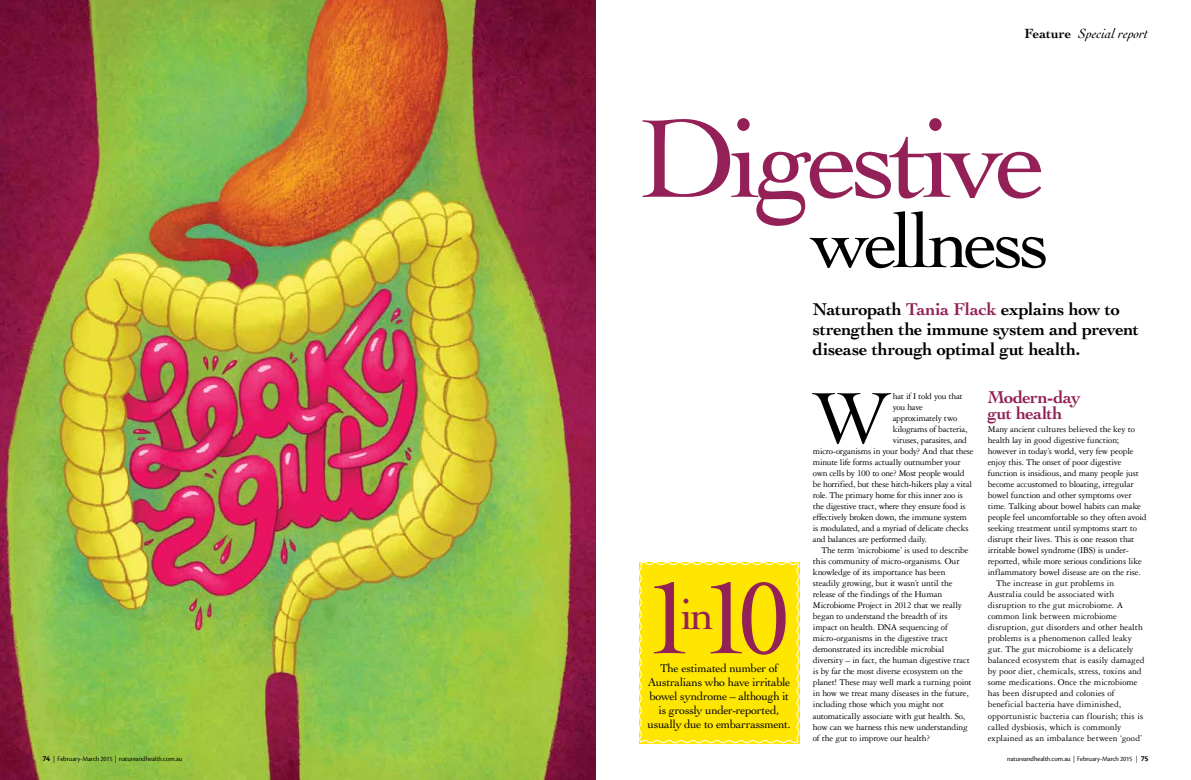
<style>
.page{position:relative;width:1191px;height:780px;background:#fff}
.page>*{position:absolute;margin:0;border:0;box-sizing:border-box;transform-origin:0 0}
.t1{font:116.8px "Cochin LT Std";letter-spacing:-.06em;color:#932056}
.t2{font:106.4px "Cochin LT Std";color:#932056}
.t3{font:78.2px "Cochin LT Std";letter-spacing:-.06em;color:#000}
.t4{font:76.8px "Cochin LT Std";color:#000}
.t5{font:45.2px "Cochin LT Std";color:#932056}
.t6{font:700 18px/20px "Cochin LT Std";letter-spacing:-.015em;color:#000}
.t7{font:700 18px/16px "Cochin LT Std";letter-spacing:-.025em;color:#932056}
.t8{font:italic 14px "Cochin LT Std";color:#000}
.t9{font:12px/14px "Cochin LT Std";letter-spacing:-.025em;color:#000;text-align:center}
.t10{font:9.5px "Garamond 3 LT Std";letter-spacing:-.01em;color:#000}
.t11{font:9.5px "Garamond 3 LT Std";letter-spacing:.01em;color:#000}
.t12{font:9.5px "Garamond 3 LT Std";letter-spacing:-.03em;color:#000}
.t13{font:9.5px "Garamond 3 LT Std";letter-spacing:.015em;color:#000}
.t14{font:7px "Cronos Pro Disp";color:#000}
.s1{font-weight:700;font-style:normal}
.s2{color:#932056}
.s3{font-family:"Cronos Pro";font-weight:700;font-size:8px}
</style>
<div class="page">
<img style="left:0;top:0;width:595px;height:780px">
<div style="left:639px;top:562px;width:161px;height:182px;background:#ffe600"></div>
<h3 class="t8" style="left:1024px;top:26px;width:125px"><span class="s1">Feature</span> Special report</h3>
<h1 class="t1" style="left:638px;top:92px;width:410px">Digestive</h1>
<h3 class="t3" style="left:812px;top:197px;width:239px">wellness</h3>
<h2 class="t2" style="left:643px;top:557px;width:148px">110</h2>
<h3 class="t5" style="left:681px;top:589px;width:35px">in</h3>
<p class="t9" style="left:647px;top:661px;width:145px">The estimated number of<br>Australians who have irritable bowel syndrome – although it is grossly under-reported, usually due to embarrassment.</p>
<h3 class="t6" style="left:813px;top:299px;width:328px">Naturopath <span class="s2">Tania Flack</span> explains how to strengthen the immune system and prevent disease through optimal gut health.</h3>
<h3 class="t7" style="left:987px;top:389px;width:94px">Modern-day gut health</h3>
<p class="t10" style="left:987px;top:424px;width:149px">Many ancient cultures believed the key to</p>
<p class="t10" style="left:987px;top:435px;width:133px">health lay in good digestive function;</p>
<p class="t10" style="left:987px;top:446px;width:147px">however in today’s world, very few people</p>
<p class="t10" style="left:987px;top:457px;width:135px">enjoy this. The onset of poor digestive</p>
<p class="t10" style="left:987px;top:468px;width:153px">function is insidious, and many people just</p>
<p class="t10" style="left:987px;top:479px;width:147px">become accustomed to bloating, irregular</p>
<p class="t10" style="left:987px;top:490px;width:145px">bowel function and other symptoms over</p>
<p class="t10" style="left:987px;top:501px;width:155px">time. Talking about bowel habits can make</p>
<p class="t10" style="left:987px;top:512px;width:160px">people feel uncomfortable so they often avoid</p>
<p class="t10" style="left:987px;top:523px;width:151px">seeking treatment until symptoms start to</p>
<p class="t10" style="left:987px;top:534px;width:148px">disrupt their lives. This is one reason that</p>
<p class="t10" style="left:987px;top:545px;width:143px">irritable bowel syndrome (IBS) is under-</p>
<p class="t10" style="left:987px;top:556px;width:155px">reported, while more serious conditions like</p>
<p class="t10" style="left:987px;top:567px;width:154px">inflammatory bowel disease are on the rise.</p>
<p class="t10" style="left:996px;top:578px;width:119px">The increase in gut problems in</p>
<p class="t11" style="left:987px;top:589px;width:128px">Australia could be associated with</p>
<p class="t10" style="left:987px;top:600px;width:137px">disruption to the gut microbiome. A</p>
<p class="t10" style="left:987px;top:611px;width:131px">common link between microbiome</p>
<p class="t10" style="left:987px;top:622px;width:156px">disruption, gut disorders and other health</p>
<p class="t10" style="left:987px;top:633px;width:146px">problems is a phenomenon called leaky</p>
<p class="t10" style="left:987px;top:644px;width:147px">gut. The gut microbiome is a delicately</p>
<p class="t11" style="left:987px;top:655px;width:158px">balanced ecosystem that is easily damaged</p>
<p class="t11" style="left:987px;top:666px;width:155px">by poor diet, chemicals, stress, toxins and</p>
<p class="t10" style="left:987px;top:677px;width:151px">some medications. Once the microbiome</p>
<p class="t10" style="left:987px;top:688px;width:128px">has been disrupted and colonies of</p>
<p class="t11" style="left:987px;top:699px;width:135px">beneficial bacteria have diminished,</p>
<p class="t11" style="left:987px;top:710px;width:157px">opportunistic bacteria can flourish; this is</p>
<p class="t10" style="left:987px;top:721px;width:135px">called dysbiosis, which is commonly</p>
<p class="t13" style="left:987px;top:732px;width:156px">explained as an imbalance between ‘good’</p>
<h3 class="t4" style="left:813px;top:374px;width:78px">W</h3>
<p class="t10" style="left:892px;top:391px;width:71px">hat if I told you that</p>
<p class="t10" style="left:892px;top:402px;width:32px">you have</p>
<p class="t12" style="left:892px;top:413px;width:66px">approximately two</p>
<p class="t10" style="left:892px;top:424px;width:76px">kilograms of bacteria,</p>
<p class="t10" style="left:892px;top:435px;width:76px">viruses, parasites, and</p>
<p class="t10" style="left:813px;top:446px;width:162px">micro-organisms in your body? And that these</p>
<p class="t10" style="left:813px;top:457px;width:149px">minute life forms actually outnumber your</p>
<p class="t12" style="left:813px;top:468px;width:153px">own cells by 100 to one? Most people would</p>
<p class="t10" style="left:813px;top:479px;width:161px">be horrified, but these hitch-hikers play a vital</p>
<p class="t10" style="left:813px;top:490px;width:152px">role. The primary home for this inner zoo is</p>
<p class="t10" style="left:813px;top:501px;width:154px">the digestive tract, where they ensure food is</p>
<p class="t10" style="left:813px;top:512px;width:155px">effectively broken down, the immune system</p>
<p class="t10" style="left:813px;top:523px;width:157px">is modulated, and a myriad of delicate checks</p>
<p class="t10" style="left:813px;top:534px;width:116px">and balances are performed daily.</p>
<p class="t10" style="left:821px;top:545px;width:149px">The term ‘microbiome’ is used to describe</p>
<p class="t10" style="left:813px;top:556px;width:148px">this community of micro-organisms. Our</p>
<p class="t10" style="left:813px;top:567px;width:134px">knowledge of its importance has been</p>
<p class="t10" style="left:813px;top:578px;width:141px">steadily growing, but it wasn’t until the</p>
<p class="t10" style="left:813px;top:589px;width:131px">release of the findings of the Human</p>
<p class="t10" style="left:813px;top:600px;width:151px">Microbiome Project in 2012 that we really</p>
<p class="t10" style="left:813px;top:611px;width:136px">began to understand the breadth of its</p>
<p class="t10" style="left:813px;top:622px;width:136px">impact on health. DNA sequencing of</p>
<p class="t10" style="left:813px;top:633px;width:136px">micro-organisms in the digestive tract</p>
<p class="t10" style="left:813px;top:644px;width:133px">demonstrated its incredible microbial</p>
<p class="t10" style="left:813px;top:655px;width:158px">diversity – in fact, the human digestive tract</p>
<p class="t10" style="left:813px;top:666px;width:151px">is by far the most diverse ecosystem on the</p>
<p class="t10" style="left:813px;top:677px;width:160px">planet! These may well mark a turning point</p>
<p class="t10" style="left:813px;top:688px;width:157px">in how we treat many diseases in the future,</p>
<p class="t10" style="left:813px;top:699px;width:133px">including those which you might not</p>
<p class="t10" style="left:813px;top:710px;width:154px">automatically associate with gut health. So,</p>
<p class="t10" style="left:813px;top:721px;width:156px">how can we harness this new understanding</p>
<p class="t10" style="left:813px;top:732px;width:119px">of the gut to improve our health?</p>
<p class="t14" style="left:43px;top:754px;width:141px"><span class="s3">74</span> | February-March 2015 | natureandhealth.com.au</p>
<p class="t14" style="left:1007px;top:754px;width:143px">natureandhealth.com.au | February-March 2015 | <span class="s3">75</span></p>
</div>
